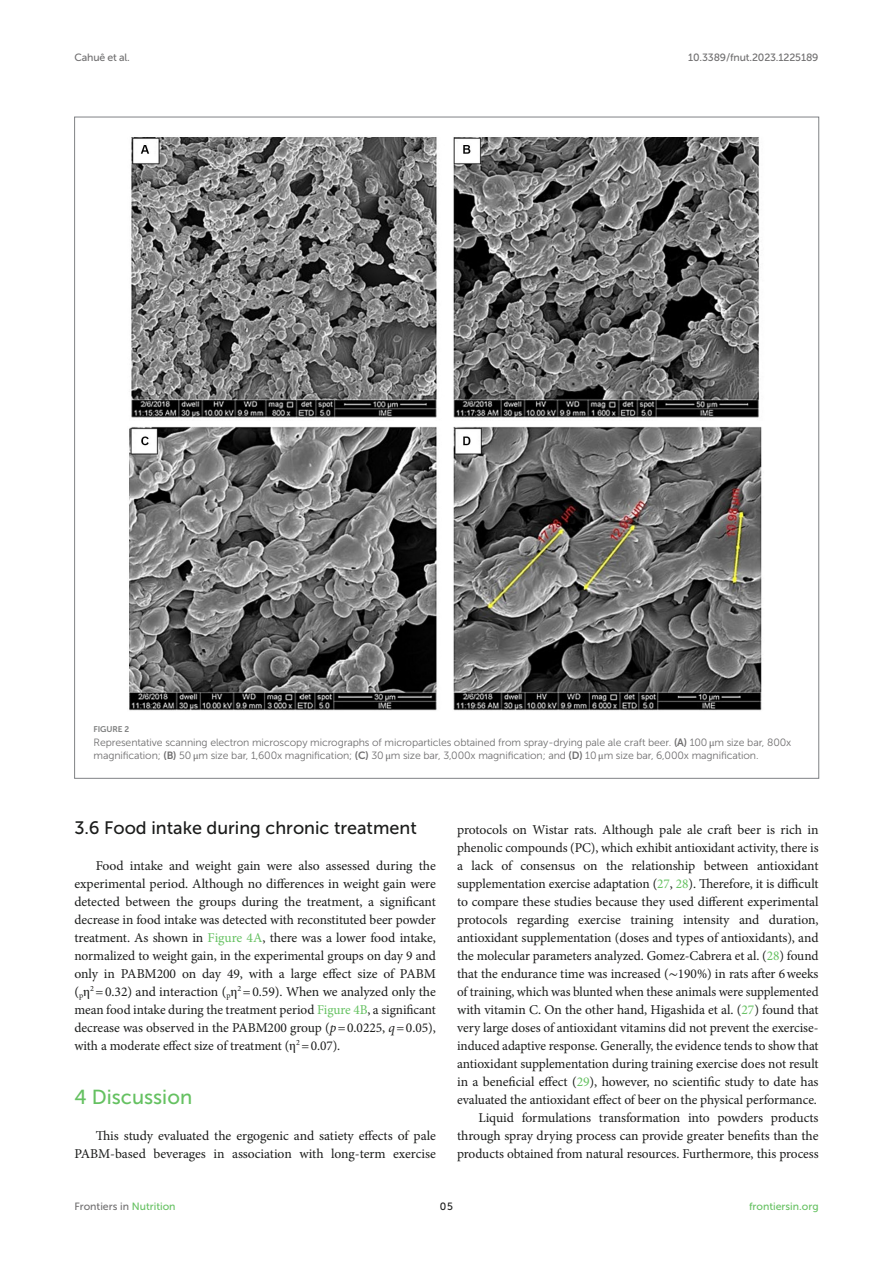
<style>
.page{position:relative;width:893px;height:1263px;background:#fff}
.page>*{position:absolute;margin:0;border:0;box-sizing:border-box;transform-origin:0 0}
.HEAD_1{font:20.25px "Museo Sans 500";color:#65c161}
.HEAD_2{font:18px "Museo Sans 500";color:#1b1c1b}
.TEXT_FLUSH{font:13.5px/18px "Minion Pro";letter-spacing:-.005em;color:#1b1c1b;text-align:justify}
.TEXT{font:13.5px/18px "Minion Pro";letter-spacing:-.005em;color:#1b1c1b;text-align:justify}
.FIG_LEG{font:10.5px/13.5px "Museo Sans 300";letter-spacing:-.01em;color:#706f70}
.t1{font:10.5px "Museo Sans 500";letter-spacing:-.015em;color:#706f70}
.t2{font:10.5px "Museo Sans 500";color:#65c161}
.t3{font:10.5px "Museo Sans 500";color:#1b1c1b}
.FIG_HD{font:8.25px "Museo Sans 700";letter-spacing:-.01em;color:#7e7f7f}
.s1{font-family:"Museo Sans 700"}
.s2{font-family:"STIX General"}
.s3{color:#65c161}
.s4{font-style:italic}
</style>
<div class="page">
<img style="left:129px;top:137px;width:633px;height:574px">
<p class="t1" style="left:74px;top:51px;width:57px">Cahuê et al.</p>
<p class="t1" style="left:688px;top:51px;width:132px">10.3389/fnut.2023.1225189</p>
<p class="FIG_HD" style="left:94px;top:725px;width:37px">FIGURE 2</p>
<p class="FIG_LEG" style="left:94px;top:736px;width:699px">Representative scanning electron microscopy micrographs of microparticles obtained from spray-drying pale ale craft beer. <span class="s1">(A)</span> 100 <span class="s2">μ</span>m size bar, 800x magnification; <span class="s1">(B)</span> 50 <span class="s2">μ</span>m size bar, 1,600x magnification; <span class="s1">(C)</span> 30 <span class="s2">μ</span>m size bar, 3,000x magnification; and <span class="s1">(D)</span> 10 <span class="s2">μ</span>m size bar, 6,000x magnification.</p>
<p class="HEAD_2" style="left:74px;top:818px;width:344px">3.6 Food intake during chronic treatment</p>
<p class="TEXT_FLUSH" style="left:74px;top:857px;width:363px;text-indent:21px">Food intake and weight gain were also assessed during the experimental period. Although no differences in weight gain were detected between the groups during the treatment, a significant decrease in food intake was detected with reconstituted beer powder treatment. As shown in <span class="s3">Figure 4A</span>, there was a lower food intake, normalized to weight gain, in the experimental groups on day 9 and only in PABM200 on day 49, with a large effect size of PABM (<sub>p</sub><span class="s2">η</span><sup>2</sup> =0.32) and interaction (<sub>p</sub><span class="s2">η</span><sup>2</sup> =0.59). When we analyzed only the mean food intake during the treatment period <span class="s3">Figure 4B</span>, a significant decrease was observed in the PABM200 group (<span class="s4">p</span>=0.0225, <span class="s4">q</span>=0.05), with a moderate effect size of treatment (<span class="s2">η</span><sup>2</sup> =0.07).</p>
<p class="HEAD_1" style="left:74px;top:1086px;width:119px">4 Discussion</p>
<p class="TEXT_FLUSH" style="left:74px;top:1127px;width:363px;text-align:right">This study evaluated the ergogenic and satiety effects of pale<br>PABM-based beverages in association with long-term exercise</p>
<p class="TEXT_FLUSH" style="left:457px;top:821px;width:363px">protocols on Wistar rats. Although pale ale craft beer is rich in phenolic compounds (PC), which exhibit antioxidant activity, there is a lack of consensus on the relationship between antioxidant supplementation exercise adaptation (<span class="s3">27</span>, <span class="s3">28</span>). Therefore, it is difficult to compare these studies because they used different experimental protocols regarding exercise training intensity and duration, antioxidant supplementation (doses and types of antioxidants), and the molecular parameters analyzed. Gomez-Cabrera et al. (<span class="s3">28</span>) found that the endurance time was increased (<span class="s2">∼</span>190%) in rats after 6weeks of training, which was blunted when these animals were supplemented with vitamin C. On the other hand, Higashida et al. (<span class="s3">27</span>) found that very large doses of antioxidant vitamins did not prevent the exercise&shy;induced adaptive response. Generally, the evidence tends to show that antioxidant supplementation during training exercise does not result in a beneficial effect (<span class="s3">29</span>), however, no scientific study to date has evaluated the antioxidant effect of beer on the physical performance.</p>
<p class="TEXT" style="left:457px;top:1109px;width:363px;text-indent:21px">Liquid formulations transformation into powders products through spray drying process can provide greater benefits than the products obtained from natural resources. Furthermore, this process</p>
<p class="t1" style="left:74px;top:1200px;width:103px">Frontiers in <span class="s3">Nutrition</span></p>
<p class="t3" style="left:440px;top:1200px;width:14px">05</p>
<p class="t2" style="left:749px;top:1200px;width:71px">frontiersin.org</p>
</div>
